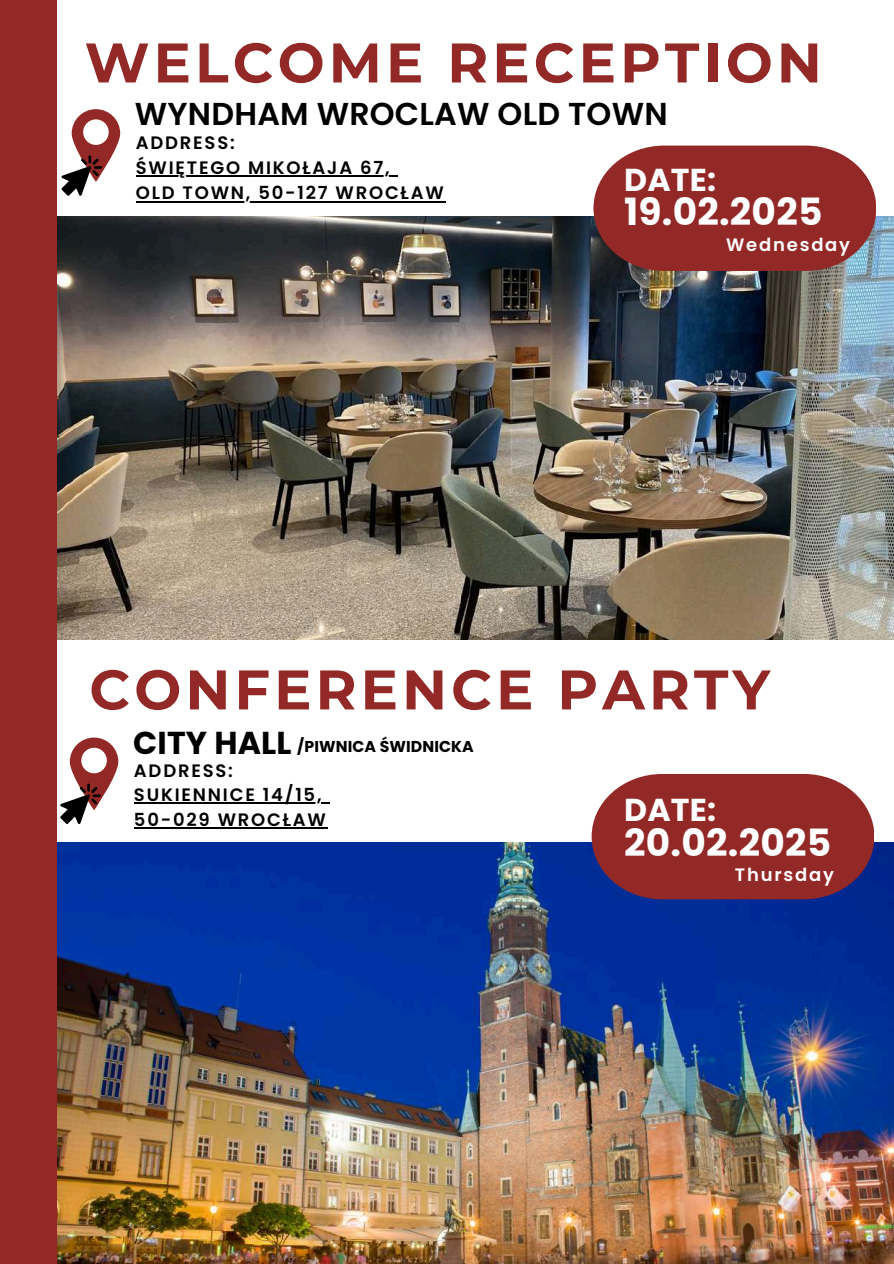
<style>
.page{position:relative;width:894px;height:1264px;background:#fff}
.page>*{position:absolute;margin:0;border:0;box-sizing:border-box;transform-origin:0 0}
.t1{font:700 55.65px "Montserrat";letter-spacing:.075em;color:#932927}
.t2{font:700 37.5px "Poppins";letter-spacing:.005em;color:#fff}
.t3{font:600 31.65px "Poppins";letter-spacing:.005em;color:#000}
.t4{font:700 31.65px "Poppins";letter-spacing:.005em;color:#fff}
.t5{font:700 31.65px "Poppins";letter-spacing:.005em;color:#000}
.t6{font:600 18px/25.2px "Poppins";letter-spacing:.1em;color:#000}
.t7{font:600 18px "Poppins";letter-spacing:.1em;color:#fff}
.t8{font:700 15.75px "Poppins";letter-spacing:.005em;color:#000}
</style>
<div class="page">
<img style="left:57px;top:216px;width:836px;height:423px">
<img style="left:57px;top:843px;width:836px;height:420px">
<div style="left:0;top:0;width:57px;height:1263px;background:#932927"></div>
<hr style="left:136px;top:175px;width:255px;height:2px;background:#000">
<svg style="left:391px;top:175px;width:6px;height:2px"></svg>
<hr style="left:136px;top:201px;width:309px;height:1px;background:#000">
<svg style="left:593px;top:146px;width:282px;height:125px;background:#953736"></svg>
<hr style="left:134px;top:802px;width:189px;height:1px;background:#000">
<hr style="left:134px;top:827px;width:194px;height:1px;background:#000">
<svg style="left:591px;top:774px;width:283px;height:125px;background:#913438"></svg>
<svg style="left:61px;top:109px;width:59px;height:87px"></svg>
<svg style="left:60px;top:737px;width:58px;height:87px"></svg>
<h1 class="t1" style="left:85px;top:29px;width:738px">WELCOME RECEPTION</h1>
<h3 class="t3" style="left:135px;top:92px;width:534px">WYNDHAM WROCLAW OLD TOWN</h3>
<p class="t6" style="left:136px;top:130px;width:309px">ADDRESS:<br>ŚWIĘTEGO MIKOŁAJA 67,<br>OLD TOWN, 50-127 WROCŁAW</p>
<h3 class="t4" style="left:624px;top:157px;width:94px">DATE:</h3>
<h2 class="t2" style="left:624px;top:185px;width:200px">19.02.2025</h2>
<p class="t7" style="left:725px;top:231px;width:126px">Wednesday</p>
<h1 class="t1" style="left:89px;top:655px;width:682px">CONFERENCE PARTY</h1>
<h3 class="t5" style="left:133px;top:720px;width:160px">CITY HALL</h3>
<p class="t6" style="left:134px;top:757px;width:193px;line-height:24.8px">ADDRESS:<br>SUKIENNICE 14/15,<br>50-029 WROCŁAW</p>
<p class="t8" style="left:297px;top:735px;width:178px">/PIWNICA ŚWIDNICKA</p>
<h3 class="t4" style="left:624px;top:788px;width:94px">DATE:</h3>
<h2 class="t2" style="left:624px;top:816px;width:208px">20.02.2025</h2>
<p class="t7" style="left:734px;top:862px;width:100px">Thursday</p>
</div>
